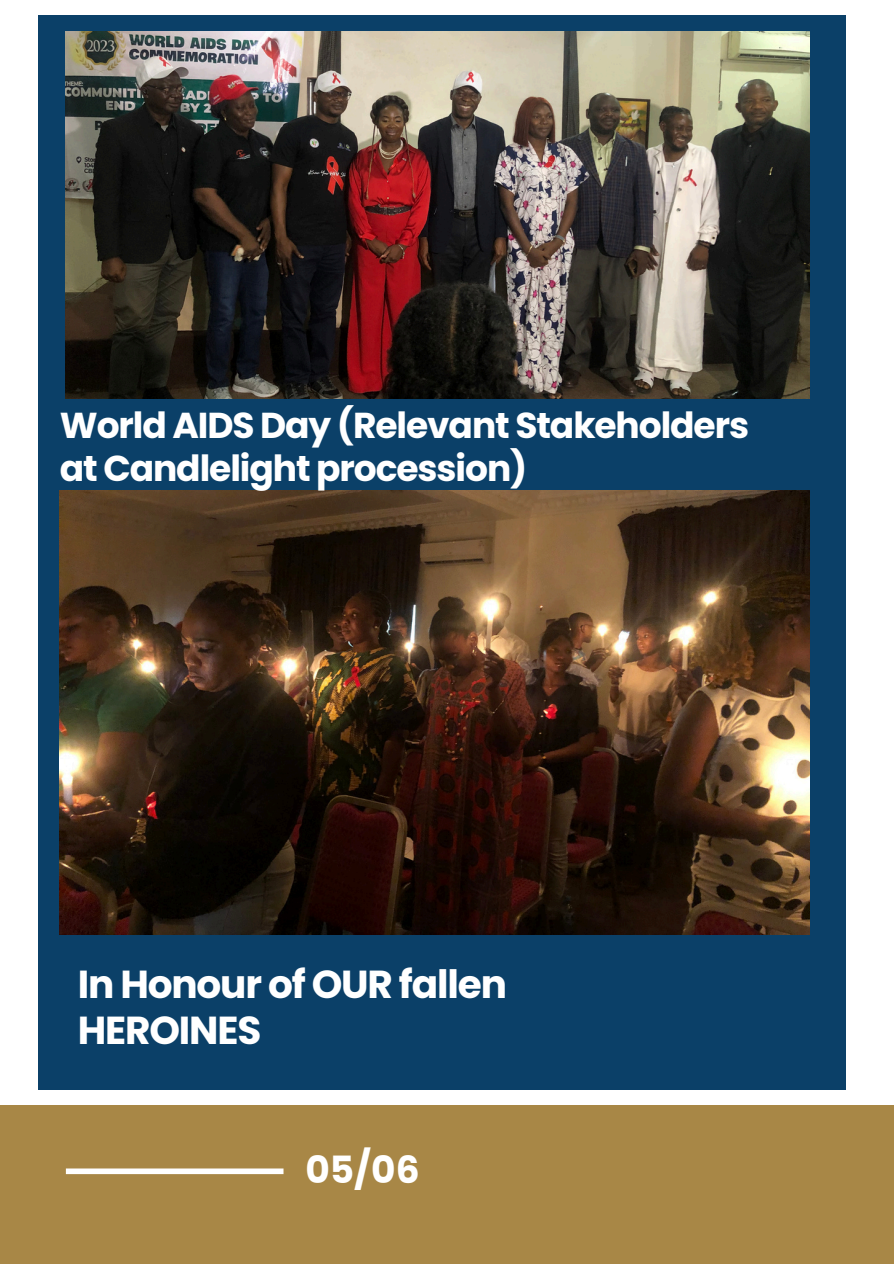
<style>
.page{position:relative;width:894px;height:1264px;background:#fff}
.page>*{position:absolute;margin:0;border:0;box-sizing:border-box;transform-origin:0 0}
.t1{font:700 39px/46.2px "Poppins";letter-spacing:-.03em;color:#fff}
.t2{font:700 37.5px "Poppins";color:#fff}
.t3{font:700 36px/42.8px "Poppins";letter-spacing:-.03em;color:#fff}
</style>
<div class="page">
<div style="left:0;top:1104px;width:893px;height:159px;background:#a88746"></div>
<div style="left:39px;top:15px;width:806px;height:1074px;background:#0b4068"></div>
<div style="left:66px;top:1168px;width:217px;height:6px;background:#fff"></div>
<img style="left:66px;top:32px;width:742px;height:367px">
<img style="left:60px;top:491px;width:749px;height:443px">
<p class="t3" style="left:60px;top:404px;width:690px">World AIDS Day (Relevant Stakeholders at Candlelight procession)</p>
<h1 class="t1" style="left:78px;top:961px;width:430px">In Honour of OUR fallen<br>HEROINES</h1>
<p class="t2" style="left:305px;top:1143px;width:116px">05/06</p>
</div>
